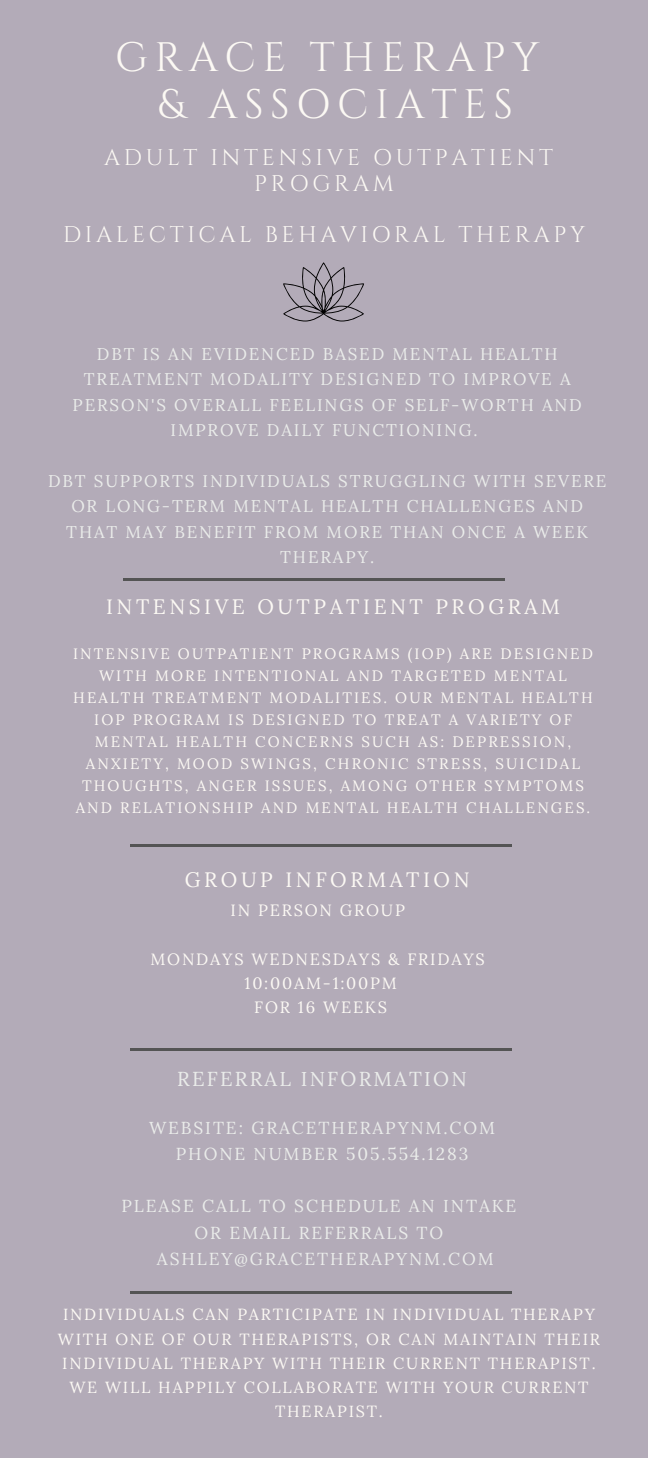
<style>
.page{position:relative;width:648px;height:1458px;background:#b3abb8}
.page>*{position:absolute;margin:0;border:0;box-sizing:border-box;transform-origin:0 0}
.t1{font:41.18px "Cinzel";letter-spacing:.16em;color:#fcf9f4}
.t2{font:22.72px/25.4px "Cinzel";letter-spacing:.16em;color:#fcf9f4;text-align:center}
.t3{font:20.93px "Lora";letter-spacing:.17em;color:#fcf9f4}
.t4{font:20.03px "Lora";letter-spacing:.11em;color:#eaecea}
.t5{font:17.32px "Lora";letter-spacing:.11em;color:#eaecea}
.t6{font:16.88px/25.4px "Lora";letter-spacing:.11em;color:#eaecea;text-align:center}
.t7{font:16.43px "Lora";letter-spacing:.11em;color:#fcf9f4}
.t8{font:16.2px/24.3px "Lora";letter-spacing:.11em;color:#fcf9f4;text-align:center}
.t9{font:15.08px/22.1px "Lora";letter-spacing:.14em;color:#fcf9f4;text-align:center}
</style>
<div class="page">
<hr style="left:124px;top:578px;width:381px;height:3px;background:#545454">
<hr style="left:130px;top:844px;width:382px;height:3px;background:#545454">
<hr style="left:130px;top:1048px;width:382px;height:3px;background:#545454">
<svg style="left:283px;top:262px;width:81px;height:60px"></svg>
<hr style="left:130px;top:1291px;width:382px;height:2px;background:#545454">
<p class="t1" style="left:115px;top:31px;width:426px">GRACE THERAPY</p>
<p class="t1" style="left:158px;top:78px;width:356px">&amp; ASSOCIATES</p>
<p class="t2" style="left:104px;top:146px;width:451px">ADULT INTENSIVE OUTPATIENT<br>PROGRAM</p>
<p class="t2" style="left:63px;top:222px;width:524px">DIALECTICAL BEHAVIORAL THERAPY</p>
<p class="t6" style="left:73px;top:341px;width:511px">DBT IS AN EVIDENCED BASED MENTAL HEALTH TREATMENT MODALITY DESIGNED TO IMPROVE A PERSON'S OVERALL FEELINGS OF SELF-WORTH AND IMPROVE DAILY FUNCTIONING.</p>
<p class="t6" style="left:48px;top:468px;width:560px">DBT SUPPORTS INDIVIDUALS STRUGGLING WITH SEVERE OR LONG-TERM MENTAL HEALTH CHALLENGES AND THAT MAY BENEFIT FROM MORE THAN ONCE A WEEK THERAPY.</p>
<p class="t3" style="left:106px;top:593px;width:456px">INTENSIVE OUTPATIENT PROGRAM</p>
<p class="t9" style="left:73px;top:642px;width:521px">INTENSIVE OUTPATIENT PROGRAMS (IOP) ARE DESIGNED WITH MORE INTENTIONAL AND TARGETED MENTAL HEALTH TREATMENT MODALITIES. OUR MENTAL HEALTH IOP PROGRAM IS DESIGNED TO TREAT A VARIETY OF MENTAL HEALTH CONCERNS SUCH AS: DEPRESSION, ANXIETY, MOOD SWINGS, CHRONIC STRESS, SUICIDAL THOUGHTS, ANGER ISSUES, AMONG OTHER SYMPTOMS AND RELATIONSHIP AND MENTAL HEALTH CHALLENGES.</p>
<p class="t3" style="left:185px;top:866px;width:286px">GROUP INFORMATION</p>
<p class="t7" style="left:230px;top:899px;width:176px">IN PERSON GROUP</p>
<p class="t7" style="left:151px;top:948px;width:336px">MONDAYS WEDNESDAYS &amp; FRIDAYS</p>
<p class="t7" style="left:245px;top:972px;width:154px">10:00AM-1:00PM</p>
<p class="t7" style="left:254px;top:997px;width:134px">FOR 16 WEEKS</p>
<p class="t4" style="left:177px;top:1066px;width:291px">REFERRAL INFORMATION</p>
<p class="t5" style="left:149px;top:1116px;width:348px">WEBSITE: GRACETHERAPYNM.COM</p>
<p class="t5" style="left:176px;top:1143px;width:294px">PHONE NUMBER 505.554.1283</p>
<p class="t5" style="left:122px;top:1195px;width:396px">PLEASE CALL TO SCHEDULE AN INTAKE</p>
<p class="t5" style="left:194px;top:1221px;width:250px">OR EMAIL REFERRALS TO</p>
<p class="t5" style="left:157px;top:1247px;width:338px">ASHLEY@GRACETHERAPYNM.COM</p>
<p class="t8" style="left:58px;top:1302px;width:544px">INDIVIDUALS CAN PARTICIPATE IN INDIVIDUAL THERAPY WITH ONE OF OUR THERAPISTS, OR CAN MAINTAIN THEIR INDIVIDUAL THERAPY WITH THEIR CURRENT THERAPIST.<br>WE WILL HAPPILY COLLABORATE WITH YOUR CURRENT THERAPIST.</p>
</div>
